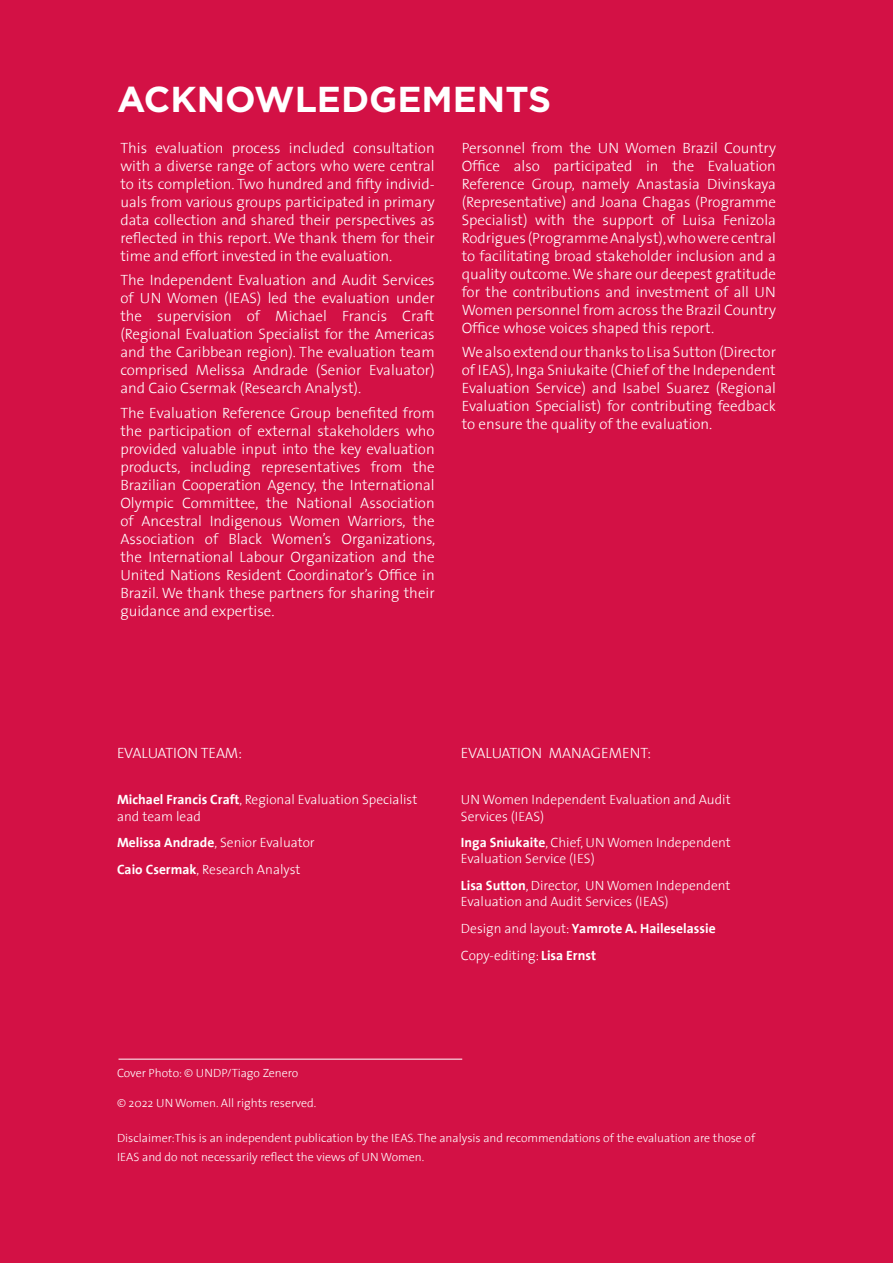
<style>
.page{position:relative;width:893px;height:1263px;background:#d31145}
.page>*{position:absolute;margin:0;border:0;box-sizing:border-box;transform-origin:0 0}
.Section_Header__Spac{font:700 36px "Gotham";color:#fff}
.BULLETED_LIST__based{font:300 15px/18px "The Sans";color:#fff;text-align:justify}
.BULLETED_LIST__based-2{font:300 13.5px/16.2px "The Sans";color:#fff}
.BULLETED_LIST__based-3{font:700 13.5px "The Sans";color:#fff}
._02_Copyright__large{font:300 12px/19.5px "The Sans";color:#fff}
._01_Copyright__small{font:300 12px "The Sans";color:#fff}
._01b_Copyright_w_o_s{font:300 12px "The Sans";color:#fff}
.s1{font-weight:700}
.s2{font-weight:300}
</style>
<div class="page">
<hr style="left:119px;top:1059px;width:343px;height:1px;background:#fff">
<p class="Section_Header__Spac" style="left:117px;top:76px;width:436px">ACKNOWLEDGEMENTS</p>
<p class="BULLETED_LIST__based" style="left:120px;top:138px;width:316px">This evaluation process included consultation with a diverse range of actors who were central to its completion. Two hundred and fifty individ&shy;uals from various groups participated in primary data collection and shared their perspectives as reflected in this report. We thank them for their time and effort invested in the evaluation.</p>
<p class="BULLETED_LIST__based" style="left:120px;top:271px;width:316px">The Independent Evaluation and Audit Services of UN Women (IEAS) led the evaluation under the supervision of Michael Francis Craft (Regional Evaluation Specialist for the Americas and the Caribbean region). The evaluation team comprised Melissa Andrade (Senior Evaluator) and Caio Csermak (Research Analyst).</p>
<p class="BULLETED_LIST__based" style="left:120px;top:403px;width:316px">The Evaluation Reference Group benefited from the participation of external stakeholders who provided valuable input into the key evaluation products, including representatives from the Brazilian Cooperation Agency, the International Olympic Committee, the National Association of Ancestral Indigenous Women Warriors, the Association of Black Women’s Organizations, the International Labour Organization and the United Nations Resident Coordinator’s Office in Brazil. We thank these partners for sharing their guidance and expertise.</p>
<p class="BULLETED_LIST__based" style="left:462px;top:138px;width:316px">Personnel from the UN Women Brazil Country Office also participated in the Evaluation Reference Group, namely Anastasia Divinskaya (Representative) and Joana Chagas (Programme Specialist) with the support of Luisa Fenizola Rodrigues (Programme Analyst), who were central to facilitating broad stakeholder inclusion and a quality outcome. We share our deepest gratitude for the contributions and investment of all UN Women personnel from across the Brazil Country Office whose voices shaped this report.</p>
<p class="BULLETED_LIST__based" style="left:462px;top:343px;width:316px">We also extend our thanks to Lisa Sutton (Director of IEAS), Inga Sniukaite (Chief of the Independent Evaluation Service) and Isabel Suarez (Regional Evaluation Specialist) for contributing feedback to ensure the quality of the evaluation.</p>
<p class="BULLETED_LIST__based" style="left:117px;top:743px;width:127px">EVALUATION TEAM:</p>
<p class="BULLETED_LIST__based-2" style="left:117px;top:791px;width:302px"><span class="s1">Michael Francis Craft</span>, Regional Evaluation Specialist and team lead</p>
<p class="BULLETED_LIST__based-2" style="left:117px;top:834px;width:199px"><span class="s1">Melissa Andrade</span>, Senior Evaluator</p>
<p class="BULLETED_LIST__based-2" style="left:117px;top:861px;width:185px"><span class="s1">Caio Csermak</span>, Research Analyst</p>
<p class="BULLETED_LIST__based" style="left:461px;top:743px;width:192px">EVALUATION MANAGEMENT:</p>
<p class="BULLETED_LIST__based-2" style="left:461px;top:791px;width:271px">UN Women Independent Evaluation and Audit<br>Services (IEAS)</p>
<p class="BULLETED_LIST__based-2" style="left:461px;top:834px;width:271px"><span class="s1">Inga Sniukaite</span>, Chief, UN Women Independent<br>Evaluation Service (IES)</p>
<p class="BULLETED_LIST__based-2" style="left:461px;top:877px;width:271px"><span class="s1">Lisa Sutton</span>, Director, UN Women Independent<br>Evaluation and Audit Services (IEAS)</p>
<p class="BULLETED_LIST__based-3" style="left:461px;top:917px;width:256px"><span class="s2">Design and layout:</span> Yamrote A. Haileselassie</p>
<p class="BULLETED_LIST__based-2" style="left:461px;top:947px;width:137px">Copy-editing: <span class="s1">Lisa Ernst</span></p>
<p class="_01b_Copyright_w_o_s" style="left:117px;top:1063px;width:183px">Cover Photo: © UNDP/Tiago Zenero</p>
<p class="_01_Copyright__small" style="left:117px;top:1093px;width:201px">© 2022 UN Women. All rights reserved.</p>
<p class="_02_Copyright__large" style="left:117px;top:1127px;width:640px">Disclaimer:This is an independent publication by the IEAS. The analysis and recommendations of the evaluation are those of<br>IEAS and do not necessarily reflect the views of UN Women.</p>
</div>
